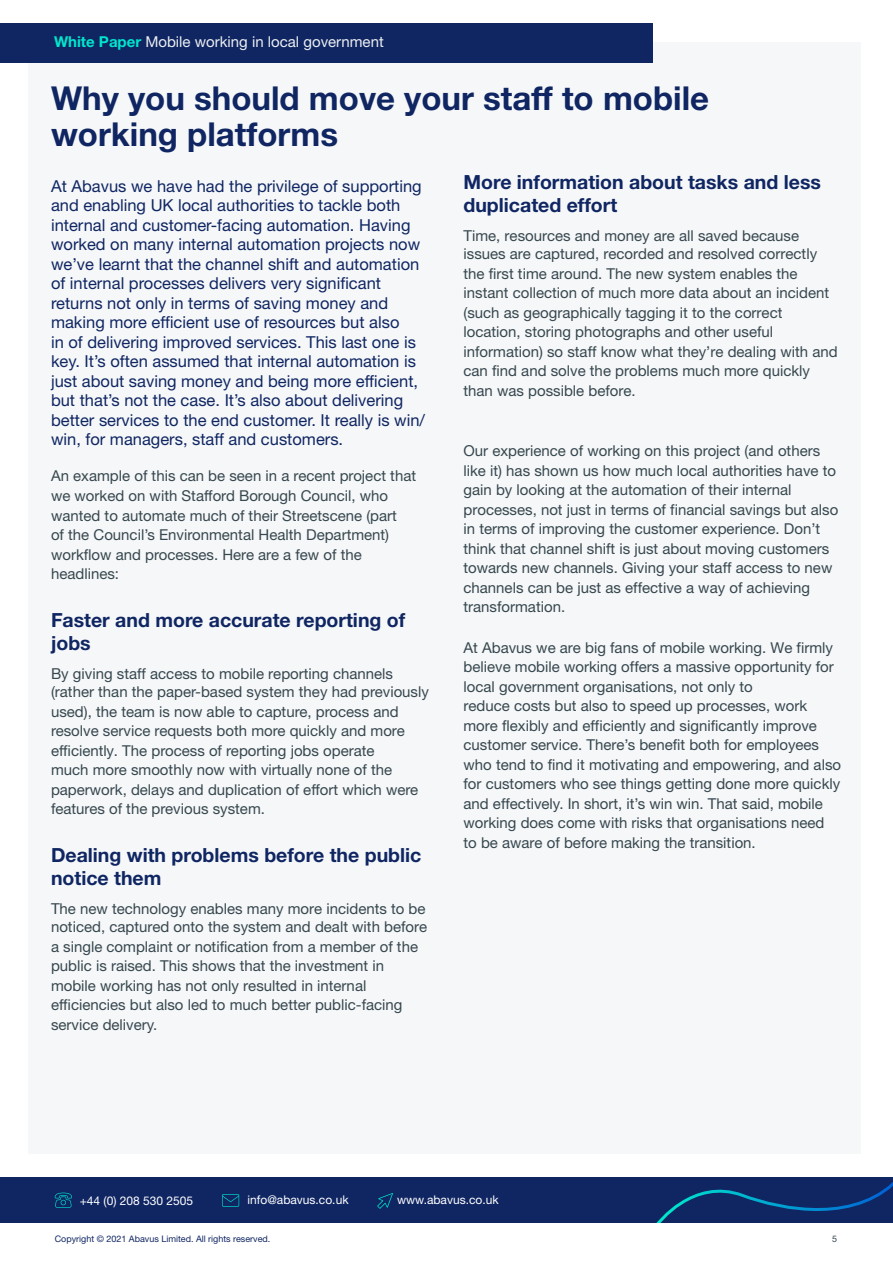
<style>
.page{position:relative;width:893px;height:1263px;background:#fff}
.page>*{position:absolute;margin:0;border:0;box-sizing:border-box;transform-origin:0 0}
.Main_Heading{font:700 33px/36px "Helvetica Neue LT Std";color:#102663}
.Introduction_paragra{font:700 19.5px/22.5px "Helvetica Neue LT Std";color:#102663}
.Introduction_paragra-2{font:16.5px/19.5px "Helvetica Neue LT Std";color:#102663}
.Introduction_paragra-3{font:15px/19.5px "Helvetica Neue LT Std";color:#37474f}
.t1{font:15px "Helvetica Neue LT Std";color:#eceff1}
.t2{font:12px "Helvetica Neue LT Std";color:#fff}
.t3{font:9px "Helvetica Neue LT Std";color:#102663}
.Body_Copy{font:9px "Helvetica Neue LT Std";color:#37474f}
.s1{font-weight:700;color:#00e7cc}
.s2{font-family:"Helvetica Neue"}
</style>
<div class="page">
<div style="left:29px;top:43px;width:832px;height:1111px;background:#f5f7f8"></div>
<div style="left:0;top:1177px;width:893px;height:46px;background:#102663"></div>
<svg style="left:656px;top:1182px;width:237px;height:41px"></svg>
<div style="left:0;top:23px;width:653px;height:39px;background:#102663"></div>
<svg style="left:55px;top:1192px;width:17px;height:16px"></svg>
<svg style="left:222px;top:1194px;width:17px;height:13px"></svg>
<svg style="left:377px;top:1193px;width:16px;height:16px"></svg>
<p class="t1" style="left:54px;top:33px;width:331px"><span class="s1">White Paper</span> Mobile working in local government</p>
<p class="Main_Heading" style="left:51px;top:80px;width:660px">Why you should move your staff to mobile working platforms</p>
<p class="Introduction_paragra-2" style="left:51px;top:176px;width:376px">At Abavus we have had the privilege of supporting and enabling UK local authorities to tackle both internal and customer-facing automation. Having worked on many internal automation projects now we’ve learnt that the channel shift and automation of internal processes delivers very significant returns not only in terms of saving money and making more efficient use of resources but also<br>in of delivering improved services. This last one is key. It’s often assumed that internal automation is just about saving money and being more efficient, but that’s not the case. It’s also about delivering better services to the end customer. It really is win/ win, for managers, staff and customers.</p>
<p class="Introduction_paragra-3" style="left:51px;top:466px;width:367px">An example of this can be seen in a recent project that we worked on with Stafford Borough Council, who wanted to automate much of their Streetscene (part<br>of the Council’s Environmental Health Department) workflow and processes. Here are a few of the headlines:</p>
<p class="Introduction_paragra" style="left:51px;top:608px;width:356px">Faster and more accurate reporting of jobs</p>
<p class="Introduction_paragra-3" style="left:51px;top:663px;width:379px"><span class="s2">B</span>y giving staff access to mobile reporting channels (rather than the paper-based system they had previously used), the team is now able to capture, process and resolve service requests both more quickly and more efficiently. The process of reporting jobs operate<br>much more smoothly now with virtually none of the paperwork, delays and duplication of effort which were features of the previous system.</p>
<p class="Introduction_paragra" style="left:51px;top:843px;width:372px">Dealing with problems before the public notice them</p>
<p class="Introduction_paragra-3" style="left:51px;top:898px;width:378px"><span class="s2">T</span>he new technology enables many more incidents to be noticed, captured onto the system and dealt with before a single complaint or notification from a member of the public is raised. This shows that the investment in mobile working has not only resulted in internal efficiencies but also led to much better public-facing service delivery.</p>
<p class="Introduction_paragra" style="left:463px;top:171px;width:359px">More information about tasks and less duplicated effort</p>
<p class="Introduction_paragra-3" style="left:463px;top:226px;width:376px"><span class="s2">T</span>ime, resources and money are all saved because issues are captured, recorded and resolved correctly the first time around. The new system enables the instant collection of much more data about an incident (such as geographically tagging it to the correct location, storing photographs and other useful information) so staff know what they’re dealing with and can find and solve the problems much more quickly than was possible before.</p>
<p class="Introduction_paragra-3" style="left:463px;top:441px;width:376px">Our experience of working on this project (and others like it) has shown us how much local authorities have to gain by looking at the automation of their internal processes, not just in terms of financial savings but also in terms of improving the customer experience. Don’t think that channel shift is just about moving customers towards new channels. Giving your staff access to new channels can be just as effective a way of achieving transformation.</p>
<p class="Introduction_paragra-3" style="left:463px;top:638px;width:379px">At Abavus we are big fans of mobile working. We firmly believe mobile working offers a massive opportunity for local government organisations, not only to<br>reduce costs but also to speed up processes, work more flexibly and efficiently and significantly improve customer service. There’s benefit both for employees who tend to find it motivating and empowering, and also for customers who see things getting done more quickly and effectively. In short, it’s win win. That said, mobile working does come with risks that organisations need to be aware of before making the transition.</p>
<p class="t2" style="left:80px;top:1194px;width:115px">+44 (0) 208 530 2505</p>
<p class="t2" style="left:248px;top:1193px;width:102px">info@abavus.co.uk</p>
<p class="t2" style="left:397px;top:1193px;width:103px">www.abavus.co.uk</p>
<p class="t3" style="left:55px;top:1233px;width:217px">Copyright © 2021 Abavus Limited. All rights reserved.</p>
<p class="Body_Copy" style="left:832px;top:1234px;width:7px">5</p>
</div>
